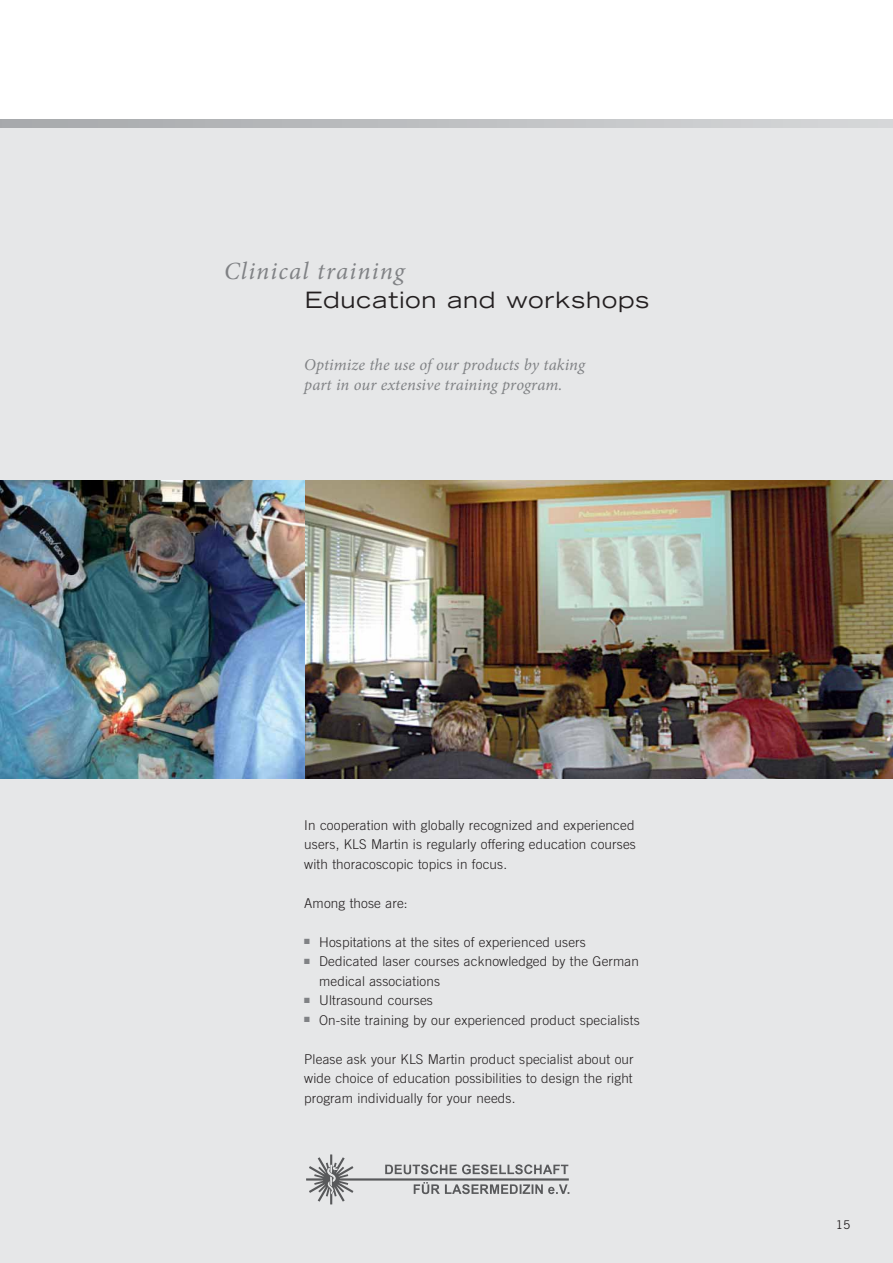
<style>
.page{position:relative;width:893px;height:1263px;background:#fff}
.page>*{position:absolute;margin:0;border:0;box-sizing:border-box;transform-origin:0 0}
.t1{font:italic 24.75px "Minion Pro";letter-spacing:.05em;color:#808285}
.t2{font:expanded 22.5px "Trade Gothic LH";letter-spacing:.045em;color:#231f20}
.t3{font:italic 16.5px/19.5px "Minion Pro";letter-spacing:.005em;color:#808285}
.t4{font:300 13.5px/19.5px "Trade Gothic";letter-spacing:.01em;color:#231f20;text-align:justify}
.t5{font:12px "Trade Gothic";color:#231f20}
</style>
<div class="page">
<div style="left:0;top:128px;width:893px;height:1135px;background:#e6e7e8"></div>
<svg style="left:0;top:119px;width:893px;height:9px;background:#bec0c2"></svg>
<img style="left:0;top:481px;width:893px;height:297px">
<img style="left:306px;top:1154px;width:264px;height:51px">
<h1 class="t1" style="left:224px;top:261px;width:182px">Clinical training</h1>
<h2 class="t2" style="left:305px;top:292px;width:346px">Education and workshops</h2>
<p class="t3" style="left:304px;top:357px;width:282px">Optimize the use of our products by taking part in our extensive training program.</p>
<p class="t4" style="left:304px;top:816px;width:333px">In cooperation with globally recognized and experienced users, KLS Martin is regularly offering education courses with thoracoscopic topics in focus.</p>
<p class="t4" style="left:304px;top:894px;width:105px">Among those are:</p>
<p class="t4" style="left:304px;top:933px;width:283px"><sup>■</sup> Hospitations at the sites of experienced users</p>
<p class="t4" style="left:319px;top:953px;width:321px;text-indent:-15px"><sup>■</sup> Dedicated laser courses acknowledged by the German medical associations</p>
<p class="t4" style="left:304px;top:992px;width:130px"><sup>■</sup> Ultrasound courses</p>
<p class="t4" style="left:304px;top:1011px;width:337px"><sup>■</sup> On-site training by our experienced product specialists</p>
<p class="t4" style="left:304px;top:1050px;width:331px">Please ask your KLS Martin product specialist about our wide choice of education possibilities to design the right program individually for your needs.</p>
<p class="t5" style="left:836px;top:1220px;width:16px">15</p>
</div>
